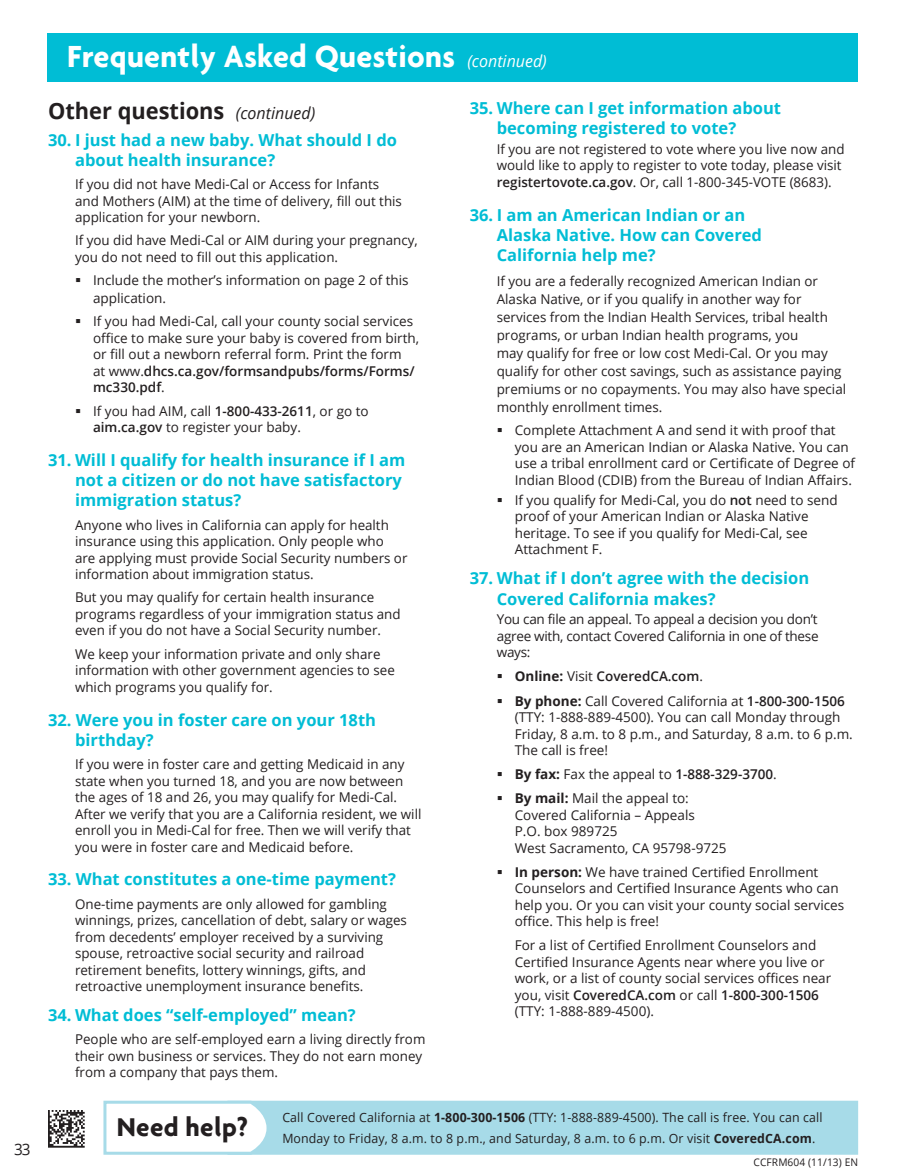
<style>
.page{position:relative;width:905px;height:1175px;background:#fff}
.page>*{position:absolute;margin:0;border:0;box-sizing:border-box;transform-origin:0 0}
.t1{font:700 33px "Agenda";letter-spacing:.01em;color:#fff}
.t2{font:700 22.5px "Open Sans";color:#231f20}
.t3{font:700 16.5px/20.2px "Open Sans";color:#00bdd5}
.t4{font:15.75px "Open Sans";color:#231f20}
.t5{font:13.5px/16.5px "Open Sans";color:#231f20}
.t6{font:600 13.5px "Open Sans";color:#231f20}
.t7{font:12.75px/20.2px "Open Sans";letter-spacing:.01em;color:#231f20}
.t8{font:10.5px "Open Sans";letter-spacing:.01em;color:#231f20}
.s1{font-family:"Open Sans";font-weight:400;font-style:italic;font-size:16.5px}
.s2{font-weight:400;font-style:italic;font-size:16.5px}
.s3{font-weight:600}
.s4{font-weight:700}
.s5{font-weight:400}
</style>
<div class="page">
<div style="left:227px;top:1100px;width:631px;height:54px;background:#a7dbe8;border:3px solid #a7dbe8"></div>
<svg style="left:103px;top:1100px;width:168px;height:55px"></svg>
<div style="left:47px;top:34px;width:810px;height:48px;background:#00bdd5"></div>
<img style="left:48px;top:1110px;width:37px;height:37px">
<p class="t4" style="left:14px;top:1138px;width:18px">33</p>
<h1 class="t1" style="left:67px;top:36px;width:481px">Frequently Asked Questions <span class="s1">(continued)</span></h1>
<p class="t2" style="left:48px;top:94px;width:269px">Other questions <span class="s2">(continued)</span></p>
<p class="t3" style="left:75px;top:129px;width:323px;text-indent:-27px">30. I just had a new baby. What should I do about health insurance?</p>
<p class="t5" style="left:75px;top:175px;width:328px">If you did not have Medi-Cal or Access for Infants and Mothers (AIM) at the time of delivery, fill out this application for your newborn.</p>
<p class="t5" style="left:75px;top:232px;width:344px">If you did have Medi-Cal or AIM during your pregnancy, you do not need to fill out this application.</p>
<p class="t5" style="left:93px;top:271px;width:317px;line-height:18px">Include the mother’s information on page 2 of this application.</p>
<p class="t5" style="left:93px;top:313px;width:327px">If you had Medi-Cal, call your county social services office to make sure your baby is covered from birth, or fill out a newborn referral form. Print the form<br>at www.<span class="s3">dhcs.ca.gov/formsandpubs/forms/Forms/ mc330.pdf</span>.</p>
<p class="t5" style="left:93px;top:402px;width:277px">If you had AIM, call <span class="s3">1-800-433-2611</span>, or go to <span class="s3">aim.ca.gov</span> to register your baby.</p>
<p class="t3" style="left:75px;top:449px;width:332px;text-indent:-27px">31. Will I qualify for health insurance if I am not a citizen or do not have satisfactory immigration status?</p>
<p class="t5" style="left:75px;top:516px;width:334px">Anyone who lives in California can apply for health insurance using this application. Only people who are applying must provide Social Security numbers or information about immigration status.</p>
<p class="t5" style="left:75px;top:589px;width:327px">But you may qualify for certain health insurance programs regardless of your immigration status and even if you do not have a Social Security number.</p>
<p class="t5" style="left:75px;top:645px;width:321px">We keep your information private and only share information with other government agencies to see which programs you qualify for.</p>
<p class="t3" style="left:75px;top:709px;width:302px;text-indent:-27px">32. Were you in foster care on your 18th birthday?</p>
<p class="t5" style="left:75px;top:755px;width:348px">If you were in foster care and getting Medicaid in any state when you turned 18, and you are now between the ages of 18 and 26, you may qualify for Medi-Cal.<br>After we verify that you are a California resident, we will enroll you in Medi-Cal for free. Then we will verify that you were in foster care and Medicaid before.</p>
<p class="t3" style="left:48px;top:868px;width:349px">33. What constitutes a one-time payment?</p>
<p class="t5" style="left:75px;top:895px;width:333px">One-time payments are only allowed for gambling winnings, prizes, cancellation of debt, salary or wages from decedents’ employer received by a surviving spouse, retroactive social security and railroad retirement benefits, lottery winnings, gifts, and retroactive unemployment insurance benefits.</p>
<p class="t3" style="left:48px;top:1004px;width:309px">34. What does “self-employed” mean?</p>
<p class="t5" style="left:75px;top:1030px;width:352px">People who are self-employed earn a living directly from their own business or services. They do not earn money from a company that pays them.</p>
<p class="t3" style="left:496px;top:97px;width:286px;text-indent:-27px">35. Where can I get information about becoming registered to vote?</p>
<p class="t5" style="left:496px;top:140px;width:349px">If you are not registered to vote where you live now and would like to apply to register to vote today, please visit <span class="s3">registertovote.ca.gov</span>. Or, call 1-800-345-VOTE (8683).</p>
<p class="t3" style="left:496px;top:204px;width:267px;text-indent:-27px">36. I am an American Indian or an<br>Alaska Native. How can Covered<br>California help me?</p>
<p class="t5" style="left:496px;top:272px;width:351px;line-height:18px">If you are a federally recognized American Indian or Alaska Native, or if you qualify in another way for services from the Indian Health Services, tribal health programs, or urban Indian health programs, you<br>may qualify for free or low cost Medi-Cal. Or you may qualify for other cost savings, such as assistance paying premiums or no copayments. You may also have special monthly enrollment times.</p>
<p class="t5" style="left:514px;top:422px;width:342px">Complete Attachment A and send it with proof that you are an American Indian or Alaska Native. You can use a tribal enrollment card or Certificate of Degree of Indian Blood (CDIB) from the Bureau of Indian Affairs.</p>
<p class="t5" style="left:514px;top:491px;width:324px">If you qualify for Medi-Cal, you do <span class="s3">not</span> need to send proof of your American Indian or Alaska Native heritage. To see if you qualify for Medi-Cal, see Attachment F.</p>
<p class="t3" style="left:496px;top:568px;width:314px;text-indent:-27px">37. What if I don’t agree with the decision<br>Covered California makes?</p>
<p class="t5" style="left:496px;top:611px;width:323px;text-align:justify">You can file an appeal. To appeal a decision you don’t agree with, contact Covered California in one of these ways:</p>
<p class="t6" style="left:514px;top:667px;width:190px"><span class="s4">Online:</span> <span class="s5">Visit</span> CoveredCA.com<span class="s5">.</span></p>
<p class="t5" style="left:514px;top:692px;width:339px"><span class="s4">By phone:</span> Call Covered California at <span class="s3">1-800-300-1506 </span>(TTY: 1-888-889-4500). You can call Monday through Friday, 8 a.m. to 8 p.m., and Saturday, 8 a.m. to 6 p.m.<br>The call is free!</p>
<p class="t5" style="left:514px;top:765px;width:263px"><span class="s4">By fax:</span> Fax the appeal to <span class="s3">1-888-329-3700</span>.</p>
<p class="t5" style="left:514px;top:789px;width:213px"><span class="s4">By mail:</span> Mail the appeal to:<br>Covered California – Appeals<br>P.O. box 989725<br>West Sacramento, CA 95798-9725</p>
<p class="t5" style="left:514px;top:863px;width:331px"><span class="s4">In person:</span> We have trained Certified Enrollment Counselors and Certified Insurance Agents who can help you. Or you can visit your county social services office. This help is free!</p>
<p class="t5" style="left:514px;top:936px;width:318px">For a list of Certified Enrollment Counselors and Certified Insurance Agents near where you live or work, or a list of county social services offices near you, visit <span class="s3">CoveredCA.com</span> or call <span class="s3">1-800-300-1506 </span>(TTY: 1-888-889-4500).</p>
<p class="t7" style="left:117px;top:1107px;width:707px;text-indent:165px">Call Covered California at <span class="s4">1-800-300-1506</span> (TTY: 1-888-889-4500). The call is free. You can call<br><sup>Need</sup> <sup>help?</sup> Monday to Friday, 8 a.m. to 8 p.m., and Saturday, 8 a.m. to 6 p.m. Or visit <span class="s4">CoveredCA.com</span>.</p>
<p class="t8" style="left:753px;top:1154px;width:106px">CCFRM604 (11/13) EN</p>
</div>
